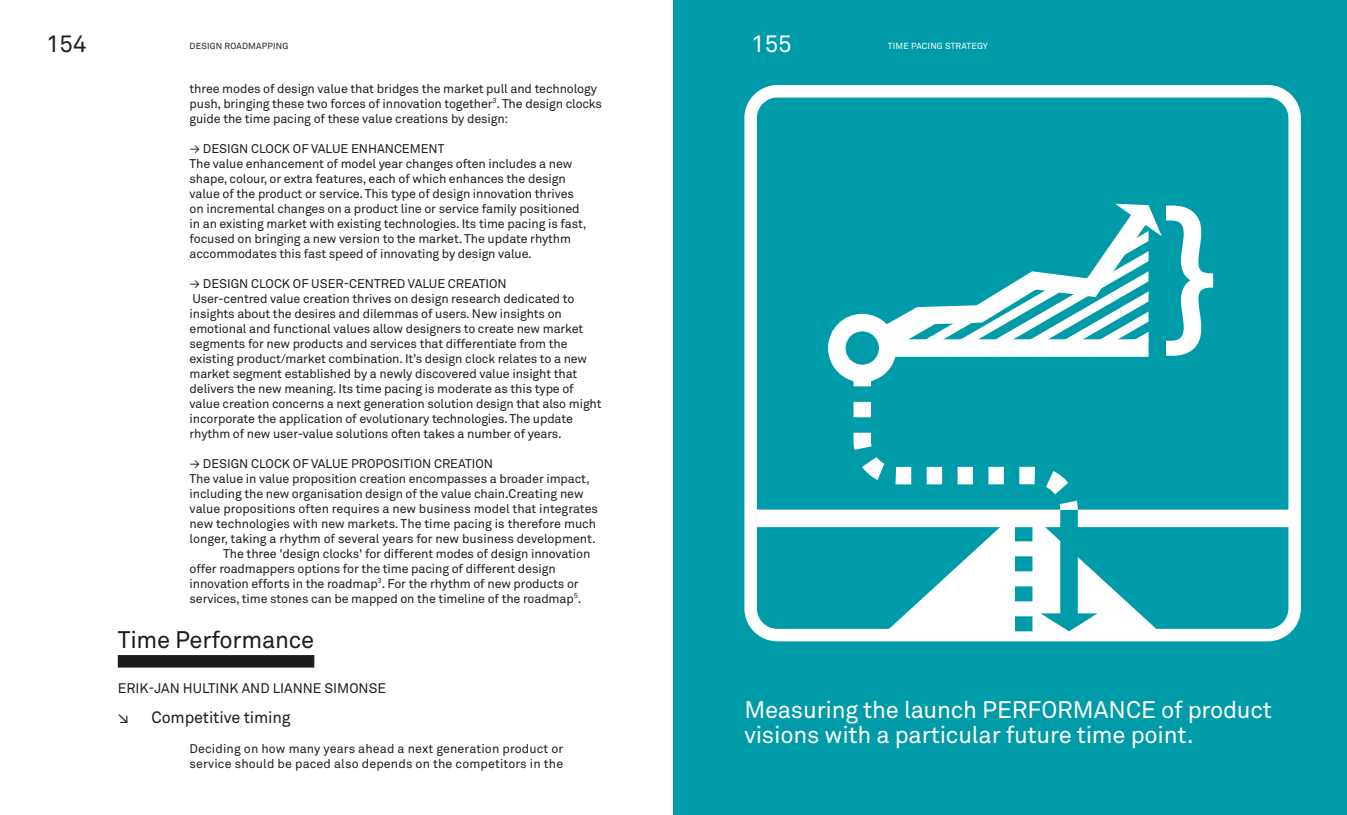
<style>
.page{position:relative;width:1347px;height:815px;background:#fff}
.page>*{position:absolute;margin:0;border:0;box-sizing:border-box;transform-origin:0 0}
.t1{font:23.75px/25px "Akkurat Std";letter-spacing:-.01em;color:#fff}
.t2{font:23.75px "Akkurat Std";letter-spacing:-.01em;color:#1d1d1b}
.t3{font:16.25px "Akkurat Std";letter-spacing:-.01em;color:#1d1d1b}
.t4{font:13.75px "Akkurat Std";color:#1d1d1b}
.t5{font:12.5px/15px "Akkurat Std";letter-spacing:-.01em;color:#1d1d1b}
.t6{font:12.5px/15px "Akkurat Std";letter-spacing:.01em;color:#1d1d1b}
.t7{font:8.75px "Akkurat Std";color:#fff}
.t8{font:8.75px "Akkurat Std";letter-spacing:.02em;color:#1d1d1b}
</style>
<div class="page">
<div style="left:673px;top:0;width:673px;height:815px;background:#009ba8"></div>
<div style="left:118px;top:655px;width:196px;height:13px;background:#1d1d1b"></div>
<svg style="left:744px;top:85px;width:556px;height:556px"></svg>
<svg style="left:838px;top:192px;width:327px;height:131px"></svg>
<div style="left:854px;top:631px;width:337px;height:10px;background:#fff"></div>
<div style="left:756px;top:510px;width:541px;height:17px;background:#fff"></div>
<div style="left:828px;top:314px;width:68px;height:68px;border:18px solid #fff;border-radius:50%"></div>
<svg style="left:844px;top:203px;width:371px;height:428px"></svg>
<p class="t2" style="left:46px;top:30px;width:42px">154</p>
<p class="t8" style="left:190px;top:41px;width:100px">DESIGN ROADMAPPING</p>
<p class="t1" style="left:751px;top:31px;width:42px">155</p>
<p class="t7" style="left:888px;top:41px;width:11px">Time</p>
<p class="t7" style="left:911px;top:41px;width:7px">pacing</p>
<p class="t7" style="left:945px;top:41px;width:7px">strategy</p>
<p class="t5" style="left:190px;top:81px;width:414px">three modes of design value that bridges the market pull and technology push, bringing these two forces of innovation together<sup>3</sup>. The design clocks guide the time pacing of these value creations by design:</p>
<p class="t5" style="left:190px;top:141px;width:398px">→ DESIGN CLOCK OF VALUE ENHANCEMENT<br>The value enhancement of model year changes often includes a new shape, colour, or extra features, each of which enhances the design value of the product or service. This type of design innovation thrives on incremental changes on a product line or service family positioned in an existing market with existing technologies. Its time pacing is fast, focused on bringing a new version to the market. The update rhythm accommodates this fast speed of innovating by design value.</p>
<p class="t5" style="left:190px;top:276px;width:413px">→ DESIGN CLOCK OF USER-CENTRED VALUE CREATION<br>User-centred value creation thrives on design research dedicated to insights about the desires and dilemmas of users. New insights on emotional and functional values allow designers to create new market segments for new products and services that differentiate from the existing product/market combination. It’s design clock relates to a new market segment established by a newly discovered value insight that delivers the new meaning. Its time pacing is moderate as this type of value creation concerns a next generation solution design that also might incorporate the application of evolutionary technologies. The update rhythm of new user-value solutions often takes a number of years.</p>
<p class="t5" style="left:190px;top:456px;width:305px">→ DESIGN CLOCK OF VALUE PROPOSITION CREATION</p>
<p class="t5" style="left:190px;top:471px;width:402px">The value in value proposition creation encompasses a broader impact,</p>
<p class="t5" style="left:190px;top:486px;width:395px">including the new organisation design of the value chain.Creating new</p>
<p class="t5" style="left:190px;top:501px;width:410px">value propositions often requires a new business model that integrates</p>
<p class="t5" style="left:190px;top:516px;width:408px">new technologies with new markets. The time pacing is therefore much</p>
<p class="t5" style="left:190px;top:531px;width:408px">longer, taking a rhythm of several years for new business development.</p>
<p class="t5" style="left:223px;top:546px;width:368px">The three 'design clocks' for different modes of design innovation</p>
<p class="t5" style="left:190px;top:561px;width:367px">offer roadmappers options for the time pacing of different design</p>
<p class="t5" style="left:190px;top:576px;width:390px">innovation efforts in the roadmap<sup>3</sup>. For the rhythm of new products or</p>
<p class="t5" style="left:190px;top:591px;width:393px">services, time stones can be mapped on the timeline of the roadmap<sup>5</sup>.</p>
<p class="t2" style="left:118px;top:625px;width:198px">Time Performance</p>
<p class="t4" style="left:118px;top:680px;width:269px">ERIK-JAN HULTINK AND LIANNE SIMONSE</p>
<p class="t3" style="left:118px;top:707px;width:12px">↘</p>
<p class="t3" style="left:152px;top:707px;width:140px">Competitive timing</p>
<p class="t6" style="left:190px;top:741px;width:375px">Deciding on how many years ahead a next generation product or service should be paced also depends on the competitors in the</p>
<p class="t1" style="left:744px;top:697px;width:529px">Measuring the launch PERFORMANCE of product visions with a particular future time point.</p>
</div>
